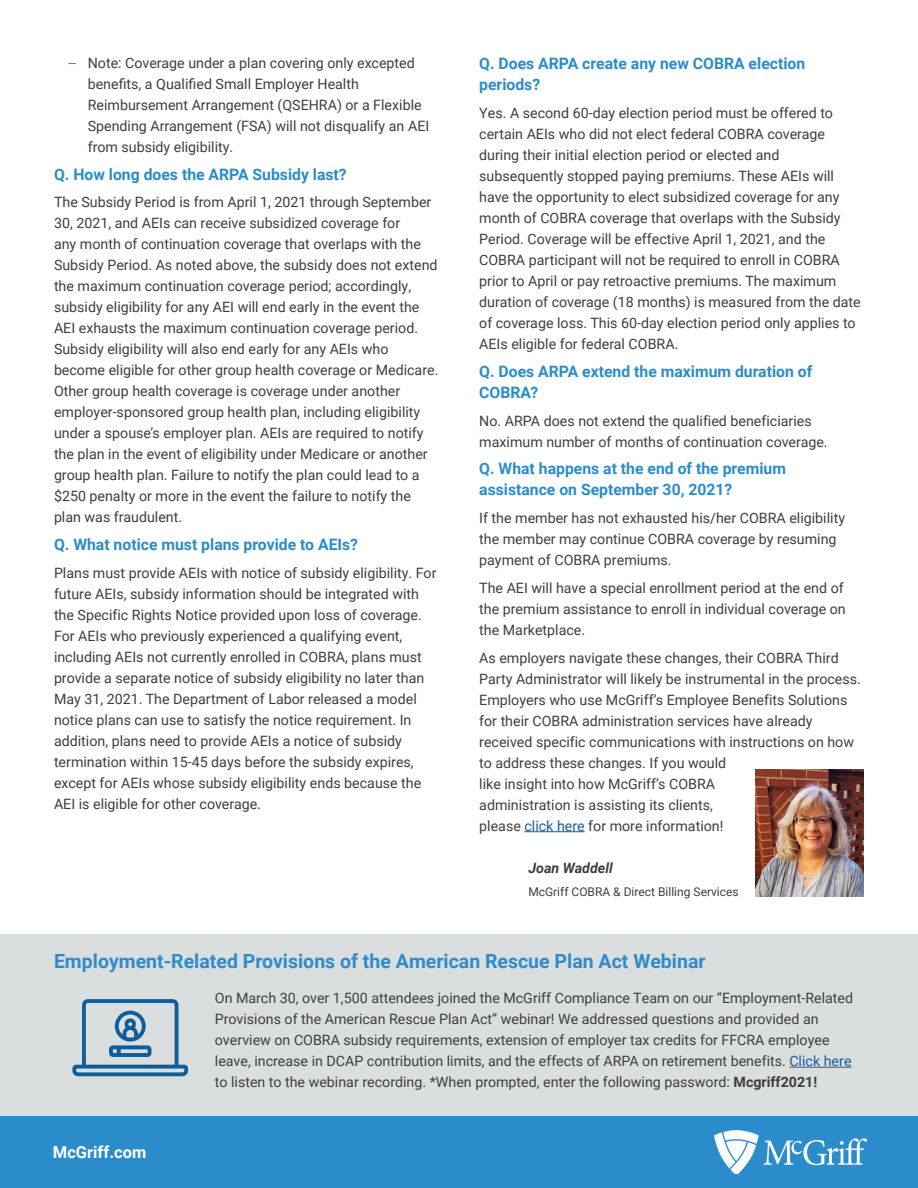
<style>
.page{position:relative;width:918px;height:1188px;background:#fff}
.page>*{position:absolute;margin:0;border:0;box-sizing:border-box;transform-origin:0 0}
.t1{font:700 19.5px "Roboto";color:#2d8ccb}
.t2{font:700 16.5px "Roboto";color:#fff}
.t3{font:700 15.75px/21px "Roboto";color:#2a8ccb}
.t4{font:14.25px/21px "Roboto";color:#3e3e3f}
.t5{font:italic 700 14.25px "Roboto";color:#3e3e3f}
.t6{font:12px "Roboto";color:#3e3e3f}
.s1{font-family:"Avenir LT Std";font-weight:300}
.s2{color:#175d9e}
.s3{font-weight:700}
</style>
<div class="page">
<div style="left:0;top:1115px;width:918px;height:73px;background:#2a8ccb"></div>
<div style="left:0;top:934px;width:918px;height:182px;background:#dbdedf"></div>
<hr style="left:524px;top:831px;width:61px;height:1px;background:#175d9e">
<hr style="left:789px;top:1067px;width:63px;height:1px;background:#175d9e">
<img style="left:755px;top:769px;width:109px;height:127px">
<svg style="left:72px;top:999px;width:116px;height:77px"></svg>
<img style="left:714px;top:1131px;width:152px;height:43px">
<p class="t4" style="left:88px;top:52px;width:343px;text-indent:-20px"><span class="s1">−</span> Note: Coverage under a plan covering only excepted benefits, a Qualified Small Employer Health Reimbursement Arrangement (QSEHRA) or a Flexible Spending Arrangement (FSA) will not disqualify an AEI from subsidy eligibility.</p>
<p class="t3" style="left:54px;top:163px;width:294px">Q. How long does the ARPA Subsidy last?</p>
<p class="t4" style="left:54px;top:191px;width:386px">The Subsidy Period is from April 1, 2021 through September 30, 2021, and AEIs can receive subsidized coverage for<br>any month of continuation coverage that overlaps with the Subsidy Period. As noted above, the subsidy does not extend the maximum continuation coverage period; accordingly, subsidy eligibility for any AEI will end early in the event the AEI exhausts the maximum continuation coverage period.<br>Subsidy eligibility will also end early for any AEIs who become eligible for other group health coverage or Medicare.<br>Other group health coverage is coverage under another employer-sponsored group health plan, including eligibility under a spouse’s employer plan. AEIs are required to notify the plan in the event of eligibility under Medicare or another group health plan. Failure to notify the plan could lead to a $250 penalty or more in the event the failure to notify the plan was fraudulent.</p>
<p class="t3" style="left:54px;top:533px;width:306px">Q. What notice must plans provide to AEIs?</p>
<p class="t4" style="left:54px;top:562px;width:384px">Plans must provide AEIs with notice of subsidy eligibility. For future AEIs, subsidy information should be integrated with the Specific Rights Notice provided upon loss of coverage.<br>For AEIs who previously experienced a qualifying event, including AEIs not currently enrolled in COBRA, plans must provide a separate notice of subsidy eligibility no later than May 31, 2021. The Department of Labor released a model notice plans can use to satisfy the notice requirement. In addition, plans need to provide AEIs a notice of subsidy termination within 15-45 days before the subsidy expires, except for AEIs whose subsidy eligibility ends because the AEI is eligible for other coverage.</p>
<p class="t3" style="left:479px;top:53px;width:328px">Q. Does ARPA create any new COBRA election periods?</p>
<p class="t4" style="left:479px;top:102px;width:383px">Yes. A second 60-day election period must be offered to certain AEIs who did not elect federal COBRA coverage during their initial election period or elected and subsequently stopped paying premiums. These AEIs will have the opportunity to elect subsidized coverage for any month of COBRA coverage that overlaps with the Subsidy Period. Coverage will be effective April 1, 2021, and the COBRA participant will not be required to enroll in COBRA prior to April or pay retroactive premiums. The maximum duration of coverage (18 months) is measured from the date of coverage loss. This 60-day election period only applies to AEIs eligible for federal COBRA.</p>
<p class="t3" style="left:479px;top:360px;width:335px">Q. Does ARPA extend the maximum duration of<br>COBRA?</p>
<p class="t4" style="left:479px;top:410px;width:350px">No. ARPA does not extend the qualified beneficiaries maximum number of months of continuation coverage.</p>
<p class="t3" style="left:479px;top:458px;width:308px">Q. What happens at the end of the premium assistance on September 30, 2021?</p>
<p class="t4" style="left:479px;top:507px;width:367px">If the member has not exhausted his/her COBRA eligibility the member may continue COBRA coverage by resuming payment of COBRA premiums.</p>
<p class="t4" style="left:479px;top:577px;width:368px">The AEI will have a special enrollment period at the end of the premium assistance to enroll in individual coverage on the Marketplace.</p>
<p class="t4" style="left:479px;top:647px;width:383px">As employers navigate these changes, their COBRA Third Party Administrator will likely be instrumental in the process.<br>Employers who use McGriff’s Employee Benefits Solutions for their COBRA administration services have already received specific communications with instructions on how to address these changes. If you would<br>like insight into how McGriff’s COBRA<br>administration is assisting its clients,<br>please <span class="s2">click here</span> for more information!</p>
<p class="t5" style="left:528px;top:858px;width:86px">Joan Waddell</p>
<p class="t6" style="left:528px;top:884px;width:212px">McGriff COBRA &amp; Direct Billing Services</p>
<h1 class="t1" style="left:54px;top:947px;width:653px">Employment-Related Provisions of the American Rescue Plan Act Webinar</h1>
<p class="t2" style="left:53px;top:1140px;width:95px">McGriff.com</p>
<p class="t4" style="left:215px;top:987px;width:640px">On March 30, over 1,500 attendees joined the McGriff Compliance Team on our “Employment-Related Provisions of the American Rescue Plan Act” webinar! We addressed questions and provided an overview on COBRA subsidy requirements, extension of employer tax credits for FFCRA employee leave, increase in DCAP contribution limits, and the effects of ARPA on retirement benefits. <span class="s2">Click here </span>to listen to the webinar recording. *When prompted, enter the following password: <span class="s3">Mcgriff2021!</span></p>
</div>
